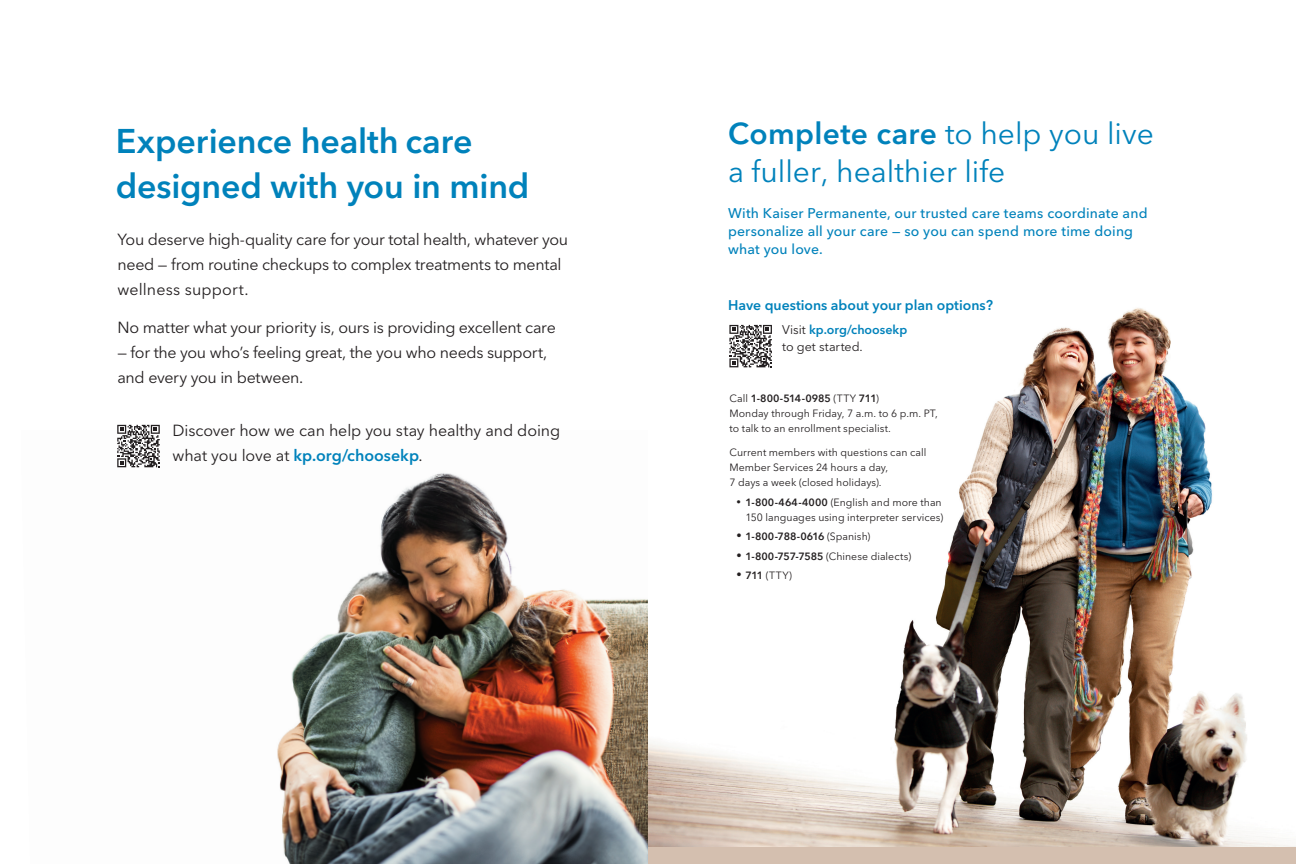
<style>
.page{position:relative;width:1296px;height:864px;background:#fff}
.page>*{position:absolute;margin:0;border:0;box-sizing:border-box;transform-origin:0 0}
.Page_Header_28_30{font:600 34px/45px "Avenir Next LT Pro";letter-spacing:-.005em;color:#0082bb}
.Page_Header_28_30-2{font:30px/38px "Avenir Next LT Pro";color:#0082bb}
.Intro_copy{font:16px/25px "Avenir Next LT Pro";letter-spacing:-.02em;color:#231f20}
.Intro_copy-2{font:500 14px/18px "Avenir Next LT Pro";letter-spacing:.01em;color:#0082bb}
.Headline_22_27{font:600 14px "Avenir Next LT Pro";color:#0082bb}
.Body_11_15{font:12.5px/17px "Avenir Next LT Pro";color:#231f20}
.Body_11_15-2{font:10.5px/15px "Avenir Next LT Pro";color:#231f20}
.Body_11_15-3{font:600 10.5px "Avenir Next LT Pro";color:#231f20}
.s1{font-weight:600;color:#0082bb}
.s2{font-weight:600}
.s3{font-size:9px}
.s4{font-weight:400}
</style>
<div class="page">
<div style="left:631px;top:300px;width:665px;height:564px;background:#d4bfaf"></div>
<img style="left:648px;top:300px;width:648px;height:547px">
<div style="left:0;top:0;width:648px;height:864px;background:#fff"></div>
<svg style="left:729px;top:325px;width:43px;height:42px;background:#908e8f"></svg>
<img style="left:117px;top:467px;width:531px;height:397px">
<svg style="left:117px;top:425px;width:43px;height:42px"></svg>
<p class="Page_Header_28_30" style="left:116px;top:118px;width:415px">Experience health care designed with you in mind</p>
<p class="Intro_copy" style="left:117px;top:226px;width:452px">You deserve high-quality care for your total health, whatever you need — from routine checkups to complex treatments to mental wellness support.</p>
<p class="Intro_copy" style="left:117px;top:315px;width:440px">No matter what your priority is, ours is providing excellent care</p>
<p class="Intro_copy" style="left:117px;top:340px;width:431px">— for the you who’s feeling great, the you who needs support, and every you in between.</p>
<p class="Intro_copy" style="left:172px;top:418px;width:389px">Discover how we can help you stay healthy and doing what you love at <span class="s1">kp.org/choosekp</span>.</p>
<p class="Page_Header_28_30-2" style="left:728px;top:115px;width:427px"><span class="s2">Complete care</span> to help you live a fuller, healthier life</p>
<p class="Intro_copy-2" style="left:728px;top:204px;width:421px">With Kaiser Permanente, our trusted care teams coordinate and personalize all your care — so you can spend more time doing what you love.</p>
<p class="Headline_22_27" style="left:728px;top:296px;width:266px">Have questions about your plan options?</p>
<p class="Body_11_15" style="left:782px;top:322px;width:127px">Visit <span class="s1">kp.org/choosekp </span>to get started.</p>
<p class="Body_11_15-2" style="left:729px;top:391px;width:210px">Call <span class="s2">1-800-514-0985</span> (TTY <span class="s2">711</span>)<br>Monday through Friday, 7 a.m. to 6 p.m. PT, to talk to an enrollment specialist.</p>
<p class="Body_11_15-2" style="left:729px;top:445px;width:199px">Current members with questions can call<br>Member Services 24 hours a day,<br>7 days a week (closed holidays).</p>
<p class="Body_11_15-2" style="left:736px;top:495px;width:208px;text-align:right"><span class="s3">•</span> <span class="s2">1-800-464-4000</span> (English and more than<br>150 languages using interpreter services)</p>
<p class="Body_11_15-3" style="left:736px;top:530px;width:136px"><span class="s4">•</span> 1-800-788-0616 <span class="s4">(Spanish)</span></p>
<p class="Body_11_15-2" style="left:736px;top:549px;width:176px">• <span class="s2">1-800-757-7585</span> (Chinese dialects)</p>
<p class="Body_11_15-2" style="left:736px;top:568px;width:57px">• <span class="s2">711</span> (TTY)</p>
</div>
